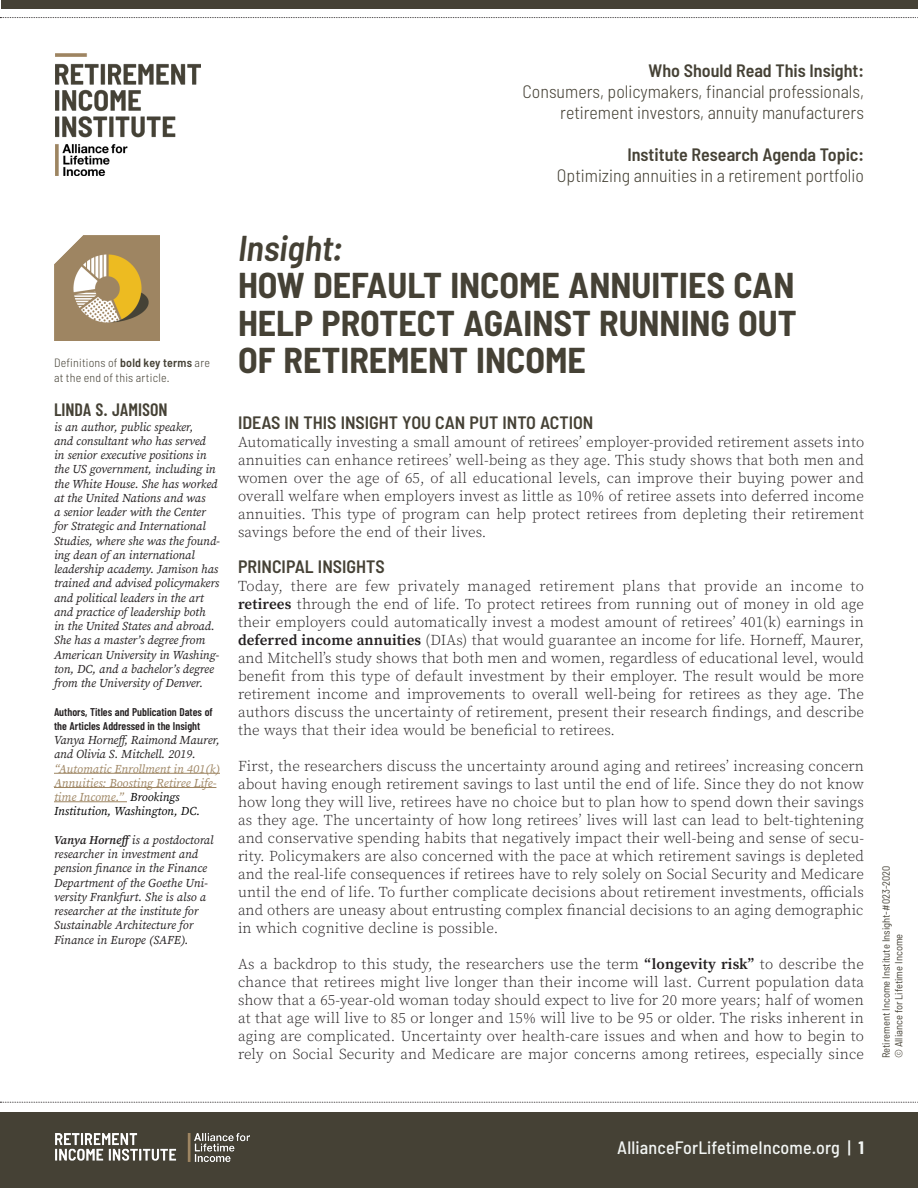
<style>
.page{position:relative;width:918px;height:1188px;background:#fff}
.page>*{position:absolute;margin:0;border:0;box-sizing:border-box;transform-origin:0 0}
.Paragraph_Style_1{font:700 semi-condensed 36px/37.5px "Barlow";color:#454135;text-align:justify}
.t1{font:italic 600 semi-condensed 36px "Barlow";color:#454135}
.Paragraph_Style_1-2{font:300 semi-condensed 18px/21px "Barlow";color:#454135;text-align:right}
.Paragraph_Style_1-3{font:600 semi-condensed 18px "Barlow";color:#454135}
.t2{font:500 semi-condensed 18px "Barlow";letter-spacing:.01em;color:#f3f6f4}
.Paragraph_Style_1-4{font:600 18px "Barlow Condensed";color:#454135}
.Paragraph_Style_1-5{font:300 15px/18px "Source Serif Pro";letter-spacing:.01em;color:#231f20;text-align:justify}
.Paragraph_Style_1-6{font:italic 12px/14.2px "Source Serif Pro";letter-spacing:-.005em;color:#231f20}
.Paragraph_Style_1-7{font:italic 12px/14.2px "Source Serif Pro";color:#9d8461}
.t3{font:300 semi-condensed 12px/15px "Barlow";letter-spacing:.02em;color:#454135}
.Paragraph_Style_1-8{font:600 11.25px/14.2px "Barlow Condensed";color:#231f20}
.t4{font:semi-condensed 10.5px/12.6px "Barlow";color:#454135}
.s1{font-weight:600}
.s2{color:#231f20}
.s3{color:#000}
.s4{font-weight:700}
</style>
<div class="page">
<div style="left:0;top:1112px;width:918px;height:76px;background:#454135"></div>
<svg style="left:0;top:1102px;width:918px;height:1px"></svg>
<img style="left:56px;top:53px;width:145px;height:122px">
<svg style="left:0;top:17px;width:918px;height:1px"></svg>
<div style="left:1px;top:0;width:917px;height:9px;background:#454135"></div>
<hr style="left:54px;top:773px;width:166px;height:1px;background:#9d8461">
<hr style="left:54px;top:787px;width:162px;height:1px;background:#9d8461">
<hr style="left:54px;top:801px;width:73px;height:1px;background:#9d8461">
<img style="left:55px;top:1134px;width:195px;height:27px">
<img style="left:55px;top:236px;width:104px;height:105px">
<p class="Paragraph_Style_1-3" style="left:649px;top:60px;width:217px">Who Should Read This Insight:</p>
<p class="Paragraph_Style_1-2" style="left:523px;top:81px;width:343px">Consumers, policymakers, financial professionals, retirement investors, annuity manufacturers</p>
<p class="Paragraph_Style_1-3" style="left:627px;top:144px;width:238px">Institute Research Agenda Topic:</p>
<p class="Paragraph_Style_1-2" style="left:557px;top:165px;width:309px">Optimizing annuities in a retirement portfolio</p>
<p class="t3" style="left:54px;top:355px;width:158px">Definitions of <span class="s1">bold key terms</span> are at the end of this article.</p>
<p class="Paragraph_Style_1-4" style="left:54px;top:399px;width:115px">LINDA S. JAMISON</p>
<p class="Paragraph_Style_1-6" style="left:54px;top:419px;width:168px">is an author, public speaker,<br>and consultant who has served<br>in senior executive positions in the US government, including in the White House. She has worked at the United Nations and was<br>a senior leader with the Center for Strategic and International<br>Studies, where she was the found&shy;ing dean of an international leadership academy. Jamison has trained and advised policymakers and political leaders in the art and practice of leadership both<br>in the United States and abroad.<br>She has a master’s degree from<br>American University in Washing&shy;ton, DC, and a bachelor’s degree from the University of Denver.</p>
<p class="Paragraph_Style_1-8" style="left:54px;top:704px;width:160px">Authors, Titles and Publication Dates of the Articles Addressed in the Insight</p>
<p class="Paragraph_Style_1-7" style="left:54px;top:733px;width:168px"><span class="s2">Vanya Horneff, Raimond Maurer, and Olivia S. Mitchell. 2019. </span>“Automatic Enrollment in 401(k)<br>Annuities: Boosting Retiree Life&shy;time Income.” <span class="s3">Brookings<br>Institution, Washington, DC.</span></p>
<p class="Paragraph_Style_1-6" style="left:54px;top:833px;width:161px"><span class="s1">Vanya Horneff</span>is a postdoctoral researcher in investment and pension finance in the Finance<br>Department of the Goethe Uni&shy;versity Frankfurt. She is also a researcher at the institute for<br>Sustainable Architecture for<br>Finance in Europe (SAFE).</p>
<p class="t1" style="left:238px;top:225px;width:106px">Insight:</p>
<p class="Paragraph_Style_1" style="left:238px;top:266px;width:560px">HOW DEFAULT INCOME ANNUITIES CAN HELP PROTECT AGAINST RUNNING OUT OF RETIREMENT INCOME</p>
<p class="Paragraph_Style_1-3" style="left:238px;top:411px;width:357px">IDEAS IN THIS INSIGHT YOU CAN PUT INTO ACTION</p>
<p class="Paragraph_Style_1-5" style="left:238px;top:433px;width:628px">Automatically investing a small amount of retirees’ employer-provided retirement assets into annuities can enhance retirees’ well-being as they age. This study shows that both men and women over the age of 65, of all educational levels, can improve their buying power and overall welfare when employers invest as little as 10% of retiree assets into deferred income annuities. This type of program can help protect retirees from depleting their retirement savings before the end of their lives.</p>
<p class="Paragraph_Style_1-3" style="left:238px;top:555px;width:148px">PRINCIPAL INSIGHTS</p>
<p class="Paragraph_Style_1-5" style="left:238px;top:577px;width:628px">Today, there are few privately managed retirement plans that provide an income to <span class="s1">retirees</span> through the end of life. To protect retirees from running out of money in old age their employers could automatically invest a modest amount of retirees’ 401(k) earnings in <span class="s1">deferred income annuities</span> (DIAs) that would guarantee an income for life. Horneff, Maurer, and Mitchell’s study shows that both men and women, regardless of educational level, would benefit from this type of default investment by their employer. The result would be more retirement income and improvements to overall well-being for retirees as they age. The authors discuss the uncertainty of retirement, present their research findings, and describe the ways that their idea would be beneficial to retirees.</p>
<p class="Paragraph_Style_1-5" style="left:238px;top:757px;width:628px">First, the researchers discuss the uncertainty around aging and retirees’ increasing concern about having enough retirement savings to last until the end of life. Since they do not know how long they will live, retirees have no choice but to plan how to spend down their savings as they age. The uncertainty of how long retirees’ lives will last can lead to belt-tightening and conservative spending habits that negatively impact their well-being and sense of secu&shy;rity. Policymakers are also concerned with the pace at which retirement savings is depleted and the real-life consequences if retirees have to rely solely on Social Security and Medicare until the end of life. To further complicate decisions about retirement investments, officials and others are uneasy about entrusting complex financial decisions to an aging demographic in which cognitive decline is possible.</p>
<p class="Paragraph_Style_1-5" style="left:238px;top:955px;width:628px">As a backdrop to this study, the researchers use the term <span class="s1">“longevity risk”</span> to describe the chance that retirees might live longer than their income will last. Current population data show that a 65-year-old woman today should expect to live for 20 more years; half of women at that age will live to 85 or longer and 15% will live to be 95 or older. The risks inherent in aging are complicated. Uncertainty over health-care issues and when and how to begin to rely on Social Security and Medicare are major concerns among retirees, especially since</p>
<p class="t4" style="left:880px;top:1058px;width:194px;rotate:-90deg">Retirement Income Institute Insight-#023-2020 © Alliance for Lifetime Income</p>
<p class="t2" style="left:617px;top:1136px;width:248px">AllianceForLifetimeIncome.org | <span class="s4">1</span></p>
</div>
